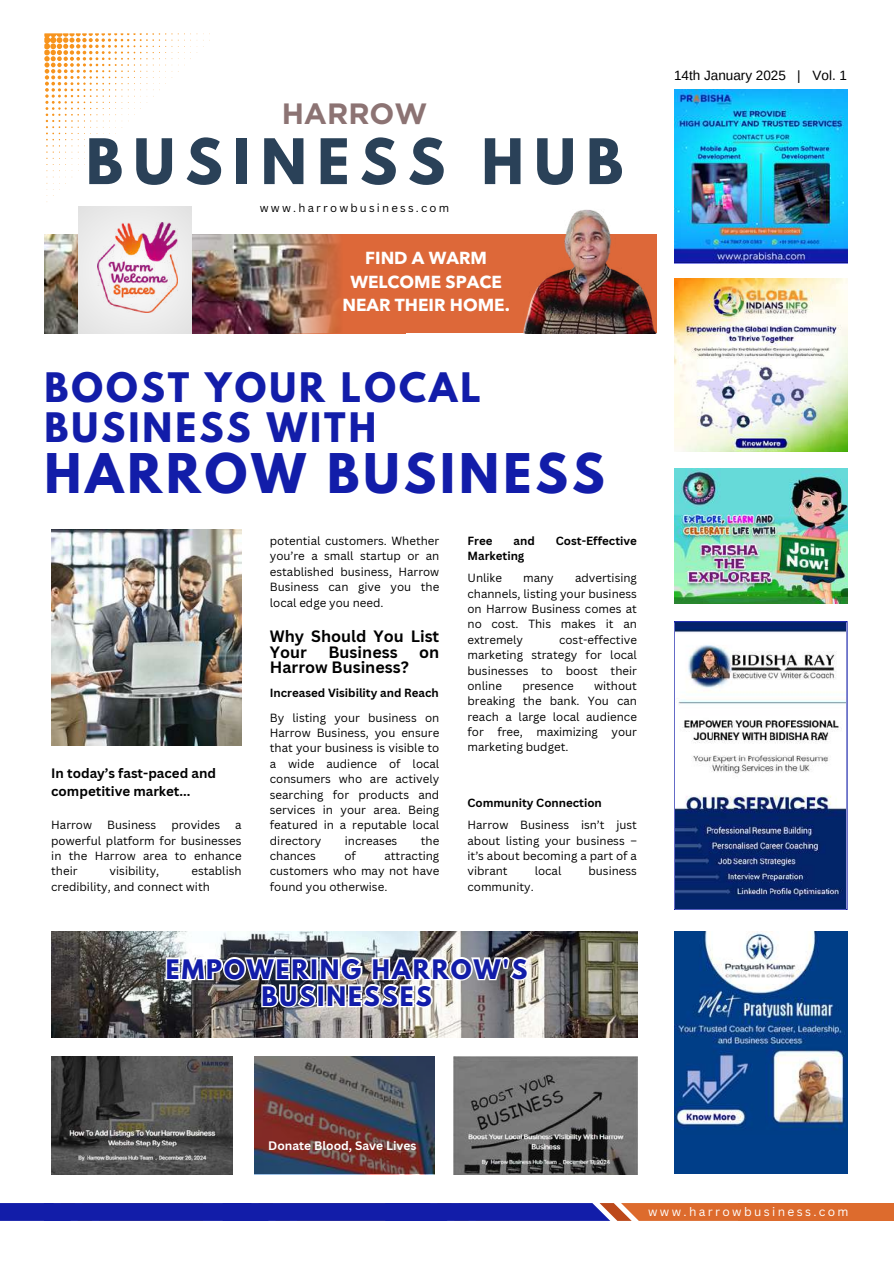
<style>
.page{position:relative;width:894px;height:1264px;background:#fff}
.page>*{position:absolute;margin:0;border:0;box-sizing:border-box;transform-origin:0 0}
.t1{font:700 55.5px "League Spartan";letter-spacing:.19em;color:#2a4158}
.t2{font:700 48.45px "League Spartan";letter-spacing:.085em;color:#121da9}
.t3{font:700 36px/40.5px "League Spartan";letter-spacing:.085em;color:#121da9}
.t4{font:700 29.4px "Gotham";color:#8c7373}
.t5{font:700 23.85px/27px "League Spartan";letter-spacing:.085em;color:#121da9;text-align:center}
.t6{font:700 17.25px/23.7px "Avenir Next LT Pro";color:#fff;text-align:center}
.t7{font:700 16.05px/15.8px "Canva Sans";color:#000}
.t8{font:13.5px "Arimo";color:#000}
.t9{font:700 13.35px/17.7px "Canva Sans";color:#000}
.t10{font:12px "Canva Sans";letter-spacing:.195em;color:#fff}
.t11{font:700 12px "Canva Sans";color:#fff}
.t12{font:11.55px/15.3px "Canva Sans";color:#000;text-align:justify}
.t13{font:700 11.55px "Canva Sans";color:#000}
.t14{font:11.4px "Canva Sans";letter-spacing:.195em;color:#000}
</style>
<div class="page">
<img style="left:674px;top:89px;width:173px;height:175px">
<img style="left:44px;top:234px;width:238px;height:99px">
<div style="left:388px;top:234px;width:268px;height:99px;background:#dd6839"></div>
<div style="left:78px;top:207px;width:114px;height:126px;background:#ebebeb"></div>
<img style="left:282px;top:234px;width:106px;height:99px">
<img style="left:97px;top:222px;width:80px;height:90px">
<img style="left:523px;top:209px;width:134px;height:124px">
<svg style="left:47px;top:177px;width:19px;height:19px"></svg>
<svg style="left:44px;top:33px;width:166px;height:138px"></svg>
<img style="left:51px;top:529px;width:190px;height:216px">
<img style="left:674px;top:468px;width:173px;height:135px">
<img style="left:676px;top:623px;width:168px;height:284px">
<div style="left:674px;top:621px;width:172px;height:288px;border:1px solid #121da9"></div>
<img style="left:51px;top:931px;width:586px;height:106px">
<svg style="left:0;top:1203px;width:738px;height:17px;background:#382e95"></svg>
<img style="left:51px;top:1056px;width:181px;height:118px">
<img style="left:453px;top:1056px;width:184px;height:118px">
<img style="left:254px;top:1056px;width:180px;height:118px">
<img style="left:674px;top:278px;width:173px;height:173px">
<div style="left:674px;top:1025px;width:172px;height:149px;background:#003e89"></div>
<img style="left:674px;top:931px;width:173px;height:203px">
<div style="left:738px;top:1202px;width:155px;height:18px;background:#dd6b2d"></div>
<img style="left:164px;top:947px;width:366px;height:62px">
<h3 class="t4" style="left:281px;top:95px;width:147px">HARROW</h3>
<h1 class="t1" style="left:86px;top:134px;width:538px">BUSINESS HUB</h1>
<p class="t14" style="left:260px;top:200px;width:191px">www.harrowbusiness.com</p>
<h3 class="t6" style="left:342px;top:248px;width:169px">FIND A WARM<br>WELCOME SPACE<br>NEAR THEIR HOME.</h3>
<h3 class="t3" style="left:44px;top:372px;width:438px">BOOST YOUR LOCAL<br>BUSINESS WITH</h3>
<h2 class="t2" style="left:44px;top:449px;width:561px">HARROW BUSINESS</h2>
<p class="t9" style="left:51px;top:763px;width:166px">In today’s fast-paced and competitive market...</p>
<p class="t12" style="left:51px;top:817px;width:42px">Harrow</p>
<p class="t12" style="left:107px;top:817px;width:51px">Business</p>
<p class="t12" style="left:171px;top:817px;width:50px">provides</p>
<p class="t12" style="left:51px;top:817px;width:192px;text-indent:184px">a powerful platform for businesses in the Harrow area to enhance their</p>
<p class="t12" style="left:51px;top:863px;width:192px;text-indent:140px">establish credibility, and connect with</p>
<p class="t12" style="left:110px;top:863px;width:51px">visibility,</p>
<p class="t12" style="left:270px;top:533px;width:171px">potential customers. Whether you’re a small startup or an established business, Harrow Business can give you the local edge you need.</p>
<p class="t13" style="left:467px;top:532px;width:27px">Free</p>
<p class="t13" style="left:513px;top:532px;width:23px">and</p>
<p class="t13" style="left:555px;top:532px;width:82px">Cost-Effective</p>
<p class="t13" style="left:467px;top:548px;width:58px">Marketing</p>
<p class="t12" style="left:467px;top:570px;width:171px;text-indent:107px">advertising channels, listing your business on Harrow Business comes at no cost. This makes it an extremely</p>
<p class="t12" style="left:467px;top:570px;width:36px">Unlike</p>
<p class="t12" style="left:523px;top:570px;width:32px">many</p>
<h3 class="t7" style="left:270px;top:627px;width:171px">Why Should You List<br>Your</h3>
<p class="t12" style="left:467px;top:631px;width:171px;text-indent:92px">cost-effective marketing strategy for local businesses to boost their online</p>
<h3 class="t7" style="left:328px;top:643px;width:71px">Business</h3>
<h3 class="t7" style="left:419px;top:643px;width:22px">on</h3>
<h3 class="t7" style="left:270px;top:659px;width:140px">Harrow Business?</h3>
<p class="t12" style="left:467px;top:677px;width:171px;text-indent:126px">without breaking the bank. You can reach a large local audience for free, maximizing your marketing budget.</p>
<p class="t12" style="left:522px;top:677px;width:53px">presence</p>
<p class="t13" style="left:270px;top:685px;width:170px">Increased Visibility and Reach</p>
<p class="t12" style="left:270px;top:709px;width:171px">By listing your business on Harrow Business, you ensure that your business is visible to a wide audience of local consumers who are actively searching for products and services in your area. Being featured in a reputable local directory</p>
<p class="t13" style="left:467px;top:794px;width:136px">Community Connection</p>
<p class="t12" style="left:467px;top:817px;width:171px">Harrow Business isn’t just about listing your business – it’s about becoming a part of a vibrant</p>
<p class="t12" style="left:345px;top:832px;width:54px">increases</p>
<p class="t12" style="left:420px;top:832px;width:20px">the</p>
<p class="t12" style="left:270px;top:847px;width:47px">chances</p>
<p class="t12" style="left:344px;top:847px;width:13px">of</p>
<p class="t12" style="left:270px;top:847px;width:171px;text-indent:115px">attracting customers who may not have found you otherwise.</p>
<p class="t12" style="left:534px;top:863px;width:28px">local</p>
<p class="t12" style="left:588px;top:863px;width:50px">business</p>
<p class="t12" style="left:467px;top:878px;width:68px">community.</p>
<h3 class="t5" style="left:166px;top:958px;width:363px">EMPOWERING HARROW'S<br>BUSINESSES</h3>
<p class="t8" style="left:674px;top:68px;width:174px">14th January 2025 | Vol. 1</p>
<p class="t11" style="left:268px;top:1136px;width:150px">Donate Blood, Save Lives</p>
<p class="t10" style="left:648px;top:1203px;width:202px">www.harrowbusiness.com</p>
</div>
